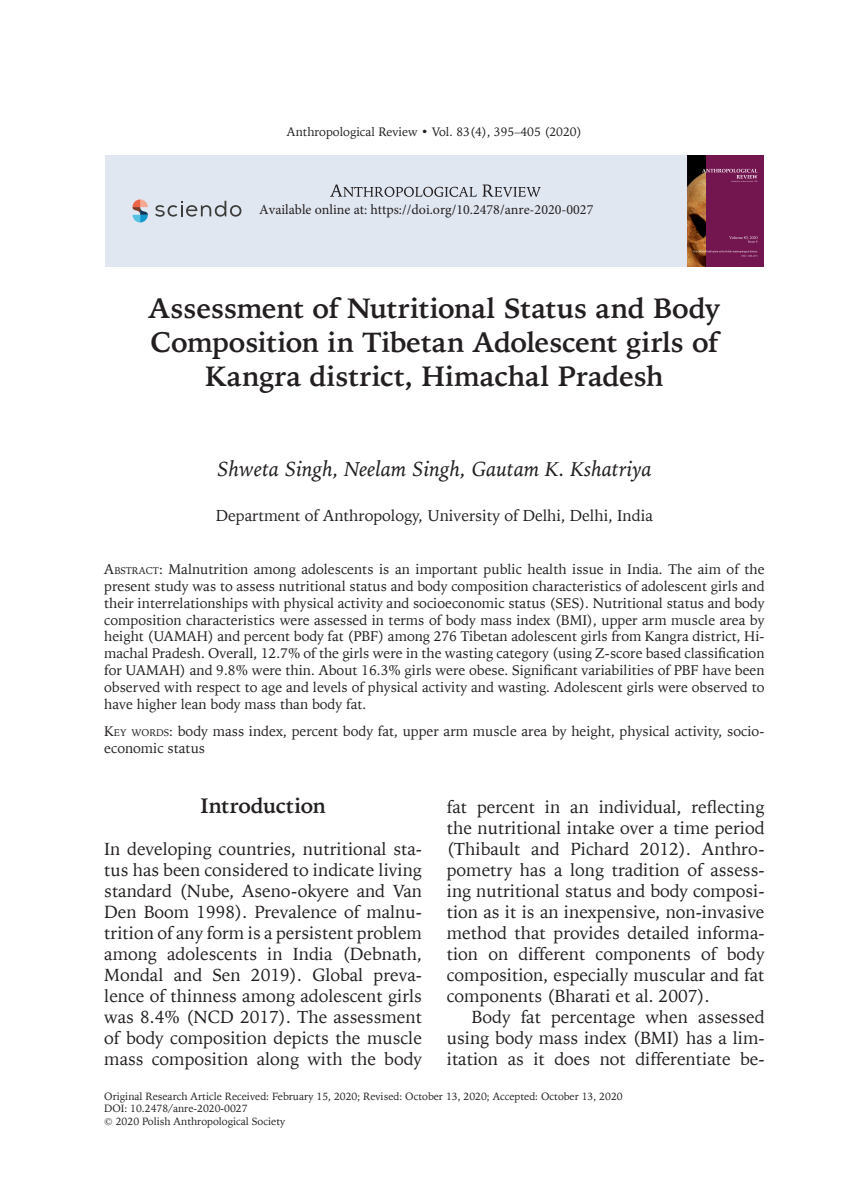
<style>
.page{position:relative;width:844px;height:1191px;background:#fff}
.page>*{position:absolute;margin:0;border:0;box-sizing:border-box;transform-origin:0 0}
.Tytuł{font:700 28px/33.6px "Iowan Old St EU";letter-spacing:-.015em;color:#231f20;text-align:center}
.Autor{font:italic 21px "Iowan Old St EU";color:#231f20}
.Podtytuł_1_na_począt{font:700 21px "Iowan Old St EU";letter-spacing:-.01em;color:#231f20}
.pierwszy{font:17.5px/21px "Iowan Old St EU";color:#231f20;text-align:justify}
.Adres{font:15.75px "Iowan Old St EU";color:#231f20}
.Abstract{font:14px/16.8px "Iowan Old St EU";color:#231f20;text-align:justify}
.t1{font:14px "Minion Pro";color:#231f20}
.Winietka{font:12.25px "Iowan Old St EU";color:#231f20}
.DOI{font:10.5px "Iowan Old St EU";color:#231f20}
.s1{font-style:inherit}
.s2{font-size:9.8px}
</style>
<div class="page">
<div style="left:105px;top:155px;width:658px;height:112px;background:#e1e7f1"></div>
<div style="left:686px;top:155px;width:77px;height:112px;background:#731650"></div>
<img style="left:686px;top:155px;width:19px;height:111px">
<svg style="left:702px;top:169px;width:55px;height:13px"></svg>
<svg style="left:692px;top:250px;width:65px;height:7px"></svg>
<svg style="left:330px;top:184px;width:210px;height:13px"></svg>
<svg style="left:132px;top:199px;width:16px;height:23px"></svg>
<svg style="left:155px;top:201px;width:86px;height:16px"></svg>
<svg style="left:729px;top:236px;width:28px;height:7px"></svg>
<p class="Winietka" style="left:287px;top:124px;width:296px">Anthropological Review • Vol. 83(4), 395–405 (2020)</p>
<p class="t1" style="left:259px;top:200px;width:335px">Available online at: https://doi.org/10.2478/anre-2020-0027</p>
<p class="Tytuł" style="left:148px;top:293px;width:573px">Assessment of Nutritional Status and Body<br>Composition in Tibetan Adolescent girls of<br>Kangra district, Himachal Pradesh</p>
<p class="Autor" style="left:217px;top:455px;width:436px">Shweta Singh, Neelam Singh, Gautam K. Kshatriya</p>
<p class="Adres" style="left:216px;top:505px;width:438px">Department of Anthropology, University of Delhi, Delhi, India</p>
<p class="Abstract" style="left:104px;top:561px;width:661px"><span class="s1">A</span><span class="s2">BSTRACT</span>: Malnutrition among adolescents is an important public health issue in India. The aim of the present study was to assess nutritional status and body composition characteristics of adolescent girls and their interrelationships with physical activity and socioeconomic status (SES). Nutritional status and body composition characteristics were assessed in terms of body mass index (BMI), upper arm muscle area by height (UAMAH) and percent body fat (PBF) among 276 Tibetan adolescent girls from Kangra district, Hi&shy;machal Pradesh. Overall, 12.7% of the girls were in the wasting category (using Z-score based classification for UAMAH) and 9.8% were thin. About 16.3% girls were obese. Significant variabilities of PBF have been observed with respect to age and levels of physical activity and wasting. Adolescent girls were observed to have higher lean body mass than body fat.</p>
<p class="Abstract" style="left:104px;top:723px;width:661px"><span class="s1">K</span><span class="s2">EY WORDS</span>: body mass index, percent body fat, upper arm muscle area by height, physical activity, socio&shy;economic status</p>
<p class="Podtytuł_1_na_począt" style="left:200px;top:792px;width:127px">Introduction</p>
<p class="pierwszy" style="left:104px;top:838px;width:319px">In developing countries, nutritional sta&shy;tus has been considered to indicate living standard (Nube, Aseno-okyere and Van Den Boom 1998). Prevalence of malnu&shy;trition of any form is a persistent problem among adolescents in India (Debnath, Mondal and Sen 2019). Global preva&shy;lence of thinness among adolescent girls was 8.4% (NCD 2017). The assessment of body composition depicts the muscle mass composition along with the body</p>
<p class="pierwszy" style="left:446px;top:796px;width:319px">fat percent in an individual, reflecting the nutritional intake over a time period (Thibault and Pichard 2012). Anthro&shy;pometry has a long tradition of assess&shy;ing nutritional status and body composi&shy;tion as it is an inexpensive, non-invasive method that provides detailed informa&shy;tion on different components of body composition, especially muscular and fat components (Bharati et al. 2007).</p>
<p class="pierwszy" style="left:446px;top:1006px;width:319px;text-indent:25px">Body fat percentage when assessed using body mass index (BMI) has a lim&shy;itation as it does not differentiate be-</p>
<p class="DOI" style="left:104px;top:1089px;width:520px">Original Research Article Received: February 15, 2020; Revised: October 13, 2020; Accepted: October 13, 2020</p>
<p class="DOI" style="left:104px;top:1102px;width:145px">DOI: 10.2478/anre-2020-0027</p>
<p class="DOI" style="left:104px;top:1114px;width:182px">© 2020 Polish Anthropological Society</p>
</div>
